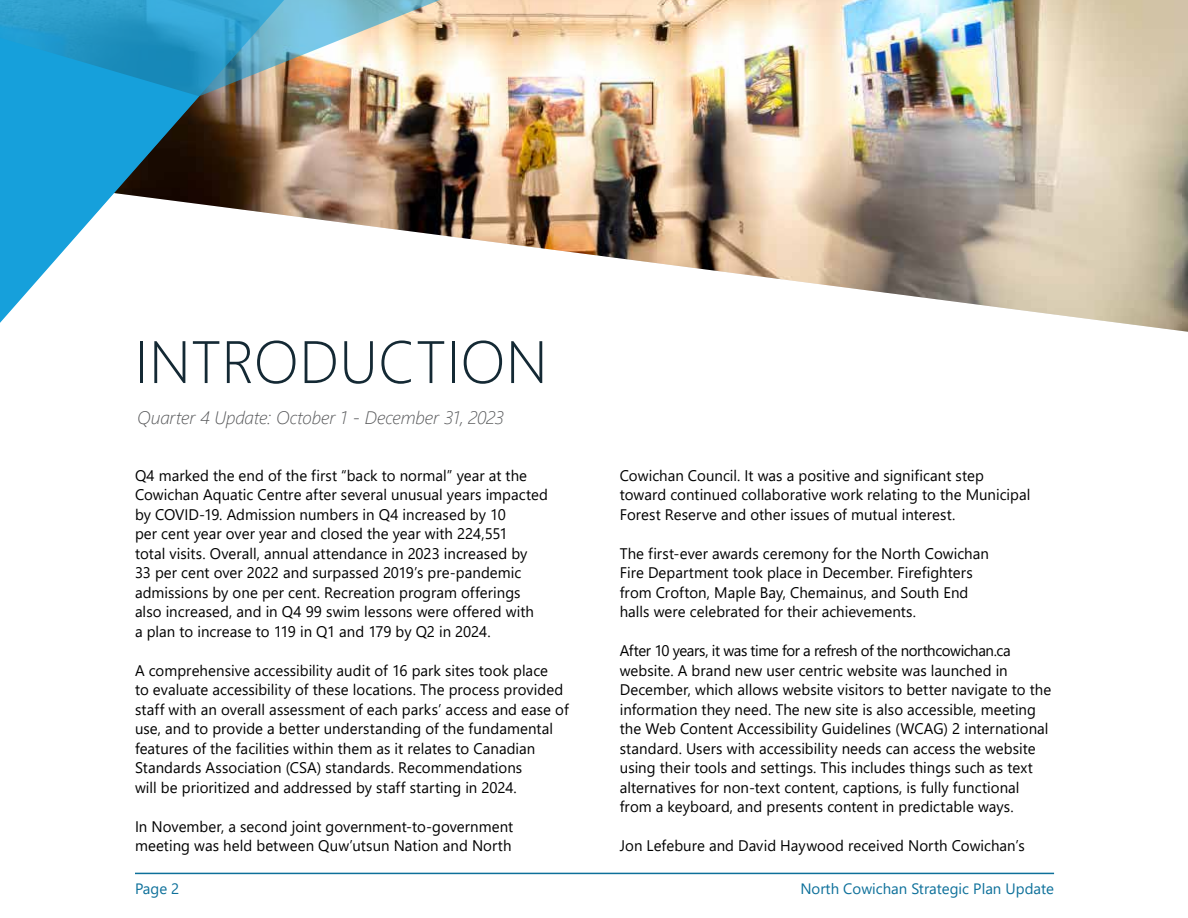
<style>
.page{position:relative;width:1188px;height:918px;background:#fff}
.page>*{position:absolute;margin:0;border:0;box-sizing:border-box;transform-origin:0 0}
.t1{font:300 59.7px "Segoe UI";letter-spacing:.01em;color:#142934}
.t2{font:italic 300 18px "Segoe UI";letter-spacing:-.005em;color:#58595b}
.t3{font:15.3px/19.5px "Segoe UI";letter-spacing:.005em;color:#000}
.t4{font:15px "Segoe UI";color:#0d709a}
</style>
<div class="page">
<hr style="left:135px;top:873px;width:919px;height:1px;background:#0d709a">
<img style="left:409px;top:0;width:779px;height:332px">
<img style="left:409px;top:0;width:128px;height:231px">
<img style="left:0;top:0;width:409px;height:232px">
<svg style="left:0;top:38px;width:199px;height:285px;fill:#16a0db"></svg>
<h1 class="t1" style="left:135px;top:306px;width:414px">INTRODUCTION</h1>
<p class="t2" style="left:137px;top:401px;width:369px">Quarter 4 Update: October 1 - December 31, 2023</p>
<p class="t3" style="left:135px;top:464px;width:415px">Q4 marked the end of the first “back to normal” year at the Cowichan Aquatic Centre after several unusual years impacted by COVID-19. Admission numbers in Q4 increased by 10<br>per cent year over year and closed the year with 224,551<br>total visits. Overall, annual attendance in 2023 increased by<br>33 per cent over 2022 and surpassed 2019’s pre-pandemic admissions by one per cent. Recreation program offerings also increased, and in Q4 99 swim lessons were offered with<br>a plan to increase to 119 in Q1 and 179 by Q2 in 2024.</p>
<p class="t3" style="left:135px;top:659px;width:435px">A comprehensive accessibility audit of 16 park sites took place<br>to evaluate accessibility of these locations. The process provided staff with an overall assessment of each parks’ access and ease of use, and to provide a better understanding of the fundamental features of the facilities within them as it relates to Canadian Standards Association (CSA) standards. Recommendations<br>will be prioritized and addressed by staff starting in 2024.</p>
<p class="t3" style="left:135px;top:815px;width:380px">In November, a second joint government-to-government meeting was held between Quw’utsun Nation and North</p>
<p class="t3" style="left:620px;top:464px;width:412px">Cowichan Council. It was a positive and significant step toward continued collaborative work relating to the Municipal<br>Forest Reserve and other issues of mutual interest.</p>
<p class="t3" style="left:620px;top:542px;width:371px">The first-ever awards ceremony for the North Cowichan Fire Department took place in December. Firefighters from Crofton, Maple Bay, Chemainus, and South End halls were celebrated for their achievements.</p>
<p class="t3" style="left:620px;top:640px;width:433px">After 10 years, it was time for a refresh of the northcowichan.ca website. A brand new user centric website was launched in December, which allows website visitors to better navigate to the information they need. The new site is also accessible, meeting the Web Content Accessibility Guidelines (WCAG) 2 international standard. Users with accessibility needs can access the website using their tools and settings. This includes things such as text alternatives for non-text content, captions, is fully functional from a keyboard, and presents content in predictable ways.</p>
<p class="t3" style="left:620px;top:835px;width:407px">Jon Lefebure and David Haywood received North Cowichan’s</p>
<p class="t4" style="left:135px;top:875px;width:46px">Page 2</p>
<p class="t4" style="left:800px;top:875px;width:255px">North Cowichan Strategic Plan Update</p>
</div>
